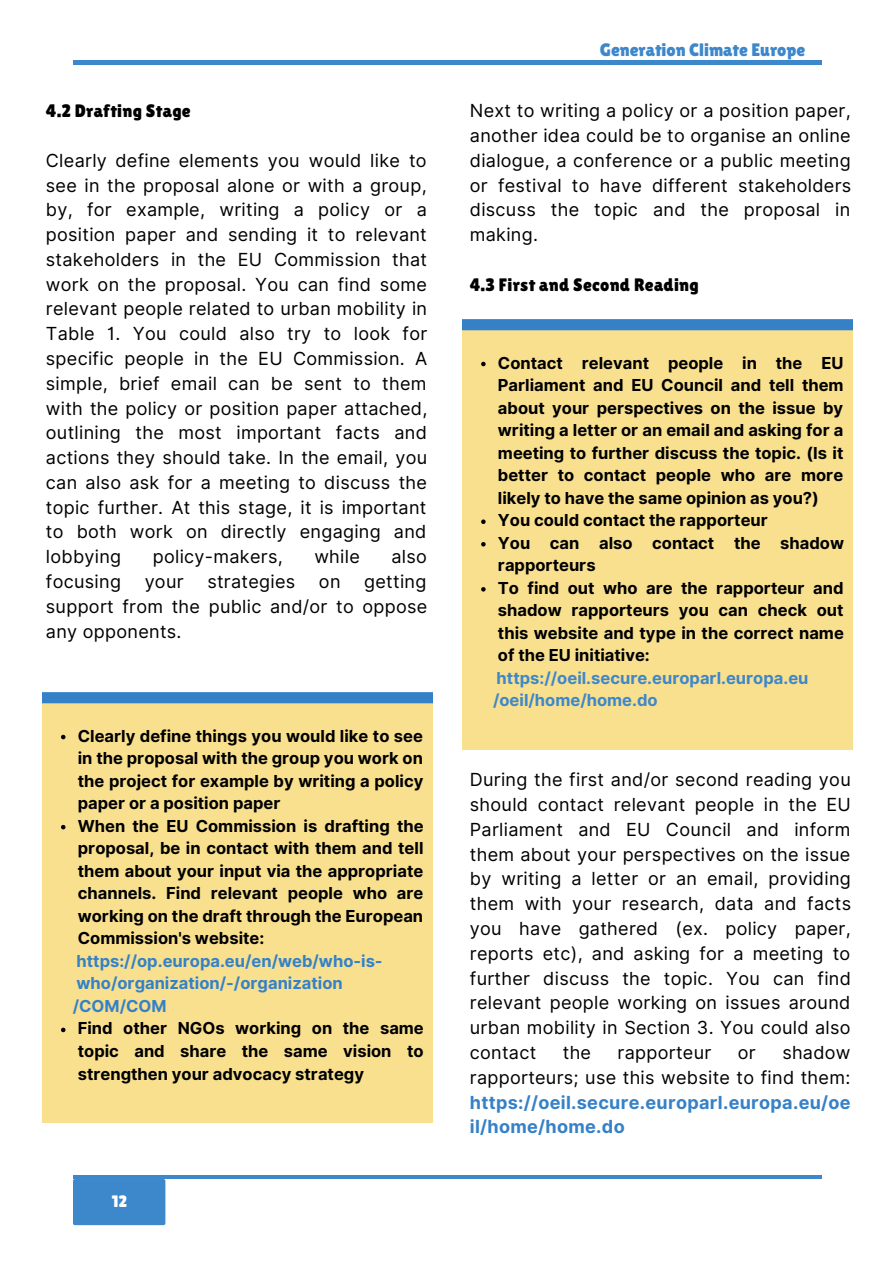
<style>
.page{position:relative;width:894px;height:1264px;background:#fff}
.page>*{position:absolute;margin:0;border:0;box-sizing:border-box;transform-origin:0 0}
.t1{font:18px/24.8px "Inter";letter-spacing:.015em;color:#000;text-align:justify}
.t2{font:700 18px/24.8px "Inter";letter-spacing:.015em;color:#3581c8}
.t3{font:18px "Lilita One";letter-spacing:.015em;color:#000}
.t4{font:18px "Lilita One";color:#3d87cb}
.t5{font:700 16.5px/22.5px "Inter";color:#000}
.t6{font:700 16.5px/22.5px "Inter";color:#3581c8}
.t7{font:700 16.5px/22.5px "Inter";color:#3d87cb}
.t8{font:16.5px "Lilita One";color:#fff}
</style>
<div class="page">
<hr style="left:73px;top:61px;width:748px;height:3px;background:#3d87cb">
<hr style="left:73px;top:1175px;width:748px;height:3px;background:#3d87cb">
<div style="left:73px;top:1178px;width:92px;height:47px;background:#3d87cb;border-radius:2px"></div>
<div style="left:42px;top:692px;width:390px;height:430px;background:#f8e08e"></div>
<svg style="left:61px;top:734px;width:4px;height:5px"></svg>
<svg style="left:61px;top:825px;width:4px;height:4px"></svg>
<svg style="left:61px;top:1027px;width:4px;height:5px"></svg>
<div style="left:462px;top:319px;width:389px;height:430px;background:#f8e08e"></div>
<svg style="left:481px;top:362px;width:4px;height:4px"></svg>
<svg style="left:481px;top:519px;width:4px;height:5px"></svg>
<svg style="left:481px;top:542px;width:4px;height:4px"></svg>
<svg style="left:481px;top:587px;width:4px;height:4px"></svg>
<p class="t3" style="left:46px;top:101px;width:146px">4.2 Drafting Stage</p>
<p class="t1" style="left:46px;top:148px;width:383px">Clearly define elements you would like to see in the proposal alone or with a group, by, for example, writing a policy or a position paper and sending it to relevant stakeholders in the EU Commission that work on the proposal. You can find some relevant people related to urban mobility in Table 1. You could also try to look for specific people in the EU Commission. A simple, brief email can be sent to them with the policy or position paper attached, outlining the most important facts and actions they should take. In the email, you can also ask for a meeting to discuss the topic further. At this stage, it is important to both work on directly engaging and lobbying</p>
<p class="t1" style="left:153px;top:544px;width:131px">policy-makers,</p>
<p class="t1" style="left:314px;top:544px;width:47px">while</p>
<p class="t1" style="left:391px;top:544px;width:37px">also</p>
<p class="t1" style="left:46px;top:569px;width:76px">focusing</p>
<p class="t1" style="left:145px;top:569px;width:41px">your</p>
<p class="t1" style="left:207px;top:569px;width:89px">strategies</p>
<p class="t1" style="left:319px;top:569px;width:23px">on</p>
<p class="t1" style="left:46px;top:569px;width:383px;text-indent:318px">getting support from the public and/or to oppose any opponents.</p>
<p class="t5" style="left:78px;top:724px;width:347px">Clearly define things you would like to see in the proposal with the group you work on the project for example by writing a policy paper or a position paper<br>When the EU Commission is drafting the proposal, be in contact with them and tell them about your input via the appropriate channels. Find relevant people who are working on the draft through the European Commission's website:</p>
<p class="t6" style="left:73px;top:949px;width:311px">https://op.europa.eu/en/web/who-is&shy;who/organization/-/organization /COM/COM</p>
<p class="t5" style="left:78px;top:1017px;width:347px;text-align:justify">Find other NGOs working on the same topic and share the same vision to strengthen your advocacy strategy</p>
<p class="t8" style="left:112px;top:1191px;width:17px">12</p>
<p class="t4" style="left:599px;top:39px;width:207px">Generation Climate Europe</p>
<p class="t1" style="left:469px;top:98px;width:383px">Next to writing a policy or a position paper, another idea could be to organise an online dialogue, a conference or a public meeting or festival to have different stakeholders discuss the topic and the proposal in making.</p>
<p class="t3" style="left:469px;top:274px;width:230px">4.3 First and Second Reading</p>
<p class="t5" style="left:498px;top:351px;width:347px">Contact relevant people in the EU Parliament and EU Council and tell them about your perspectives on the issue by writing a letter or an email and asking for a meeting to further discuss the topic. (Is it better to contact people who are more likely to have the same opinion as you?)<br>You could contact the rapporteur<br>You can also contact the shadow rapporteurs<br>To find out who are the rapporteur and shadow rapporteurs you can check out this website and type in the correct name of the EU initiative:</p>
<p class="t7" style="left:493px;top:666px;width:317px">https://oeil.secure.europarl.europa.eu /oeil/home/home.do</p>
<p class="t1" style="left:469px;top:767px;width:382px">During the first and/or second reading you should contact relevant people in the EU Parliament and EU Council and inform them about your perspectives on the issue by writing a letter or an email, providing them with your research, data and facts you have gathered (ex. policy paper, reports etc), and asking for a meeting to further discuss the topic. You can find relevant people working on issues around urban mobility in Section 3. You could also contact</p>
<p class="t1" style="left:469px;top:1039px;width:382px;text-align:right">shadow<br>rapporteurs; use this website to find them:</p>
<p class="t2" style="left:469px;top:1089px;width:382px">https://oeil.secure.europarl.europa.eu/oe il/home/home.do</p>
<p class="t1" style="left:562px;top:1039px;width:30px">the</p>
<p class="t1" style="left:617px;top:1039px;width:95px">rapporteur</p>
<p class="t1" style="left:737px;top:1039px;width:19px">or</p>
</div>
